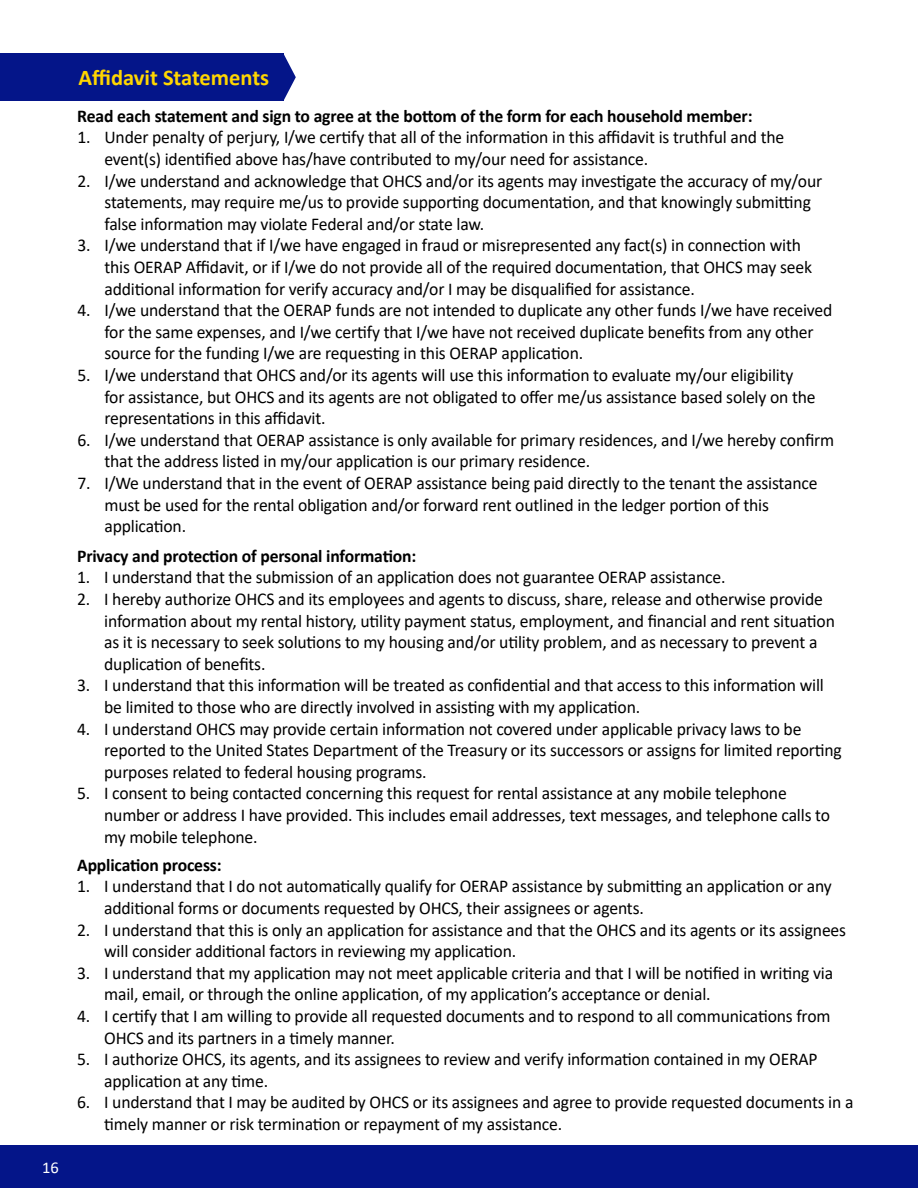
<style>
.page{position:relative;width:918px;height:1188px;background:#fff}
.page>*{position:absolute;margin:0;border:0;box-sizing:border-box;transform-origin:0 0}
.t1{font:700 22.5px "Calibri";color:#ffd600}
.t2{font:18px/21.6px "Calibri";letter-spacing:-.01em;color:#000}
.t3{font:700 18px "Calibri";letter-spacing:-.01em;color:#000}
.t4{font:16.5px "Calibri";color:#fff}
</style>
<div class="page">
<div style="left:0;top:54px;width:284px;height:47px;background:#041589"></div>
<svg style="left:284px;top:54px;width:12px;height:46px"></svg>
<div style="left:0;top:1146px;width:918px;height:42px;background:#041589"></div>
<p class="t4" style="left:42px;top:1157px;width:18px">16</p>
<p class="t1" style="left:79px;top:61px;width:192px">Affidavit Statements</p>
<p class="t3" style="left:77px;top:104px;width:677px">Read each statement and sign to agree at the bottom of the form for each household member:</p>
<p class="t2" style="left:104px;top:126px;width:681px;text-indent:-27px">1. Under penalty of perjury, I/we certify that all of the information in this affidavit is truthful and the event(s) identified above has/have contributed to my/our need for assistance.</p>
<p class="t2" style="left:104px;top:169px;width:719px;text-indent:-27px">2. I/we understand and acknowledge that OHCS and/or its agents may investigate the accuracy of my/our statements, may require me/us to provide supporting documentation, and that knowingly submitting false information may violate Federal and/or state law.</p>
<p class="t2" style="left:104px;top:234px;width:709px;text-indent:-27px">3. I/we understand that if I/we have engaged in fraud or misrepresented any fact(s) in connection with this OERAP Affidavit, or if I/we do not provide all of the required documentation, that OHCS may seek additional information for verify accuracy and/or I may be disqualified for assistance.</p>
<p class="t2" style="left:104px;top:299px;width:729px;text-indent:-27px">4. I/we understand that the OERAP funds are not intended to duplicate any other funds I/we have received for the same expenses, and I/we certify that I/we have not received duplicate benefits from any other source for the funding I/we are requesting in this OERAP application.</p>
<p class="t2" style="left:104px;top:364px;width:713px;text-indent:-27px">5. I/we understand that OHCS and/or its agents will use this information to evaluate my/our eligibility for assistance, but OHCS and its agents are not obligated to offer me/us assistance based solely on the representations in this affidavit.</p>
<p class="t2" style="left:104px;top:429px;width:731px;text-indent:-27px">6. I/we understand that OERAP assistance is only available for primary residences, and I/we hereby confirm that the address listed in my/our application is our primary residence.</p>
<p class="t2" style="left:104px;top:472px;width:715px;text-indent:-27px">7. I/We understand that in the event of OERAP assistance being paid directly to the tenant the assistance must be used for the rental obligation and/or forward rent outlined in the ledger portion of this application.</p>
<p class="t3" style="left:77px;top:544px;width:341px">Privacy and protection of personal information:</p>
<p class="t2" style="left:77px;top:566px;width:650px">1. I understand that the submission of an application does not guarantee OERAP assistance.</p>
<p class="t2" style="left:104px;top:588px;width:732px;text-indent:-27px">2. I hereby authorize OHCS and its employees and agents to discuss, share, release and otherwise provide information about my rental history, utility payment status, employment, and financial and rent situation as it is necessary to seek solutions to my housing and/or utility problem, and as necessary to prevent a duplication of benefits.</p>
<p class="t2" style="left:104px;top:674px;width:721px;text-indent:-27px">3. I understand that this information will be treated as confidential and that access to this information will be limited to those who are directly involved in assisting with my application.</p>
<p class="t2" style="left:104px;top:717px;width:739px;text-indent:-27px">4. I understand OHCS may provide certain information not covered under applicable privacy laws to be reported to the United States Department of the Treasury or its successors or assigns for limited reporting purposes related to federal housing programs.</p>
<p class="t2" style="left:104px;top:782px;width:727px;text-indent:-27px">5. I consent to being contacted concerning this request for rental assistance at any mobile telephone number or address I have provided. This includes email addresses, text messages, and telephone calls to my mobile telephone.</p>
<p class="t3" style="left:77px;top:853px;width:146px">Application process:</p>
<p class="t2" style="left:104px;top:875px;width:729px;text-indent:-27px">1. I understand that I do not automatically qualify for OERAP assistance by submitting an application or any additional forms or documents requested by OHCS, their assignees or agents.</p>
<p class="t2" style="left:104px;top:918px;width:743px;text-indent:-27px">2. I understand that this is only an application for assistance and that the OHCS and its agents or its assignees will consider additional factors in reviewing my application.</p>
<p class="t2" style="left:104px;top:962px;width:731px;text-indent:-27px">3. I understand that my application may not meet applicable criteria and that I will be notified in writing via mail, email, or through the online application, of my application’s acceptance or denial.</p>
<p class="t2" style="left:104px;top:1005px;width:728px;text-indent:-27px">4. I certify that I am willing to provide all requested documents and to respond to all communications from<br>OHCS and its partners in a timely manner.</p>
<p class="t2" style="left:104px;top:1048px;width:715px;text-indent:-27px">5. I authorize OHCS, its agents, and its assignees to review and verify information contained in my OERAP application at any time.</p>
<p class="t2" style="left:104px;top:1091px;width:751px;text-indent:-27px">6. I understand that I may be audited by OHCS or its assignees and agree to provide requested documents in a timely manner or risk termination or repayment of my assistance.</p>
</div>
